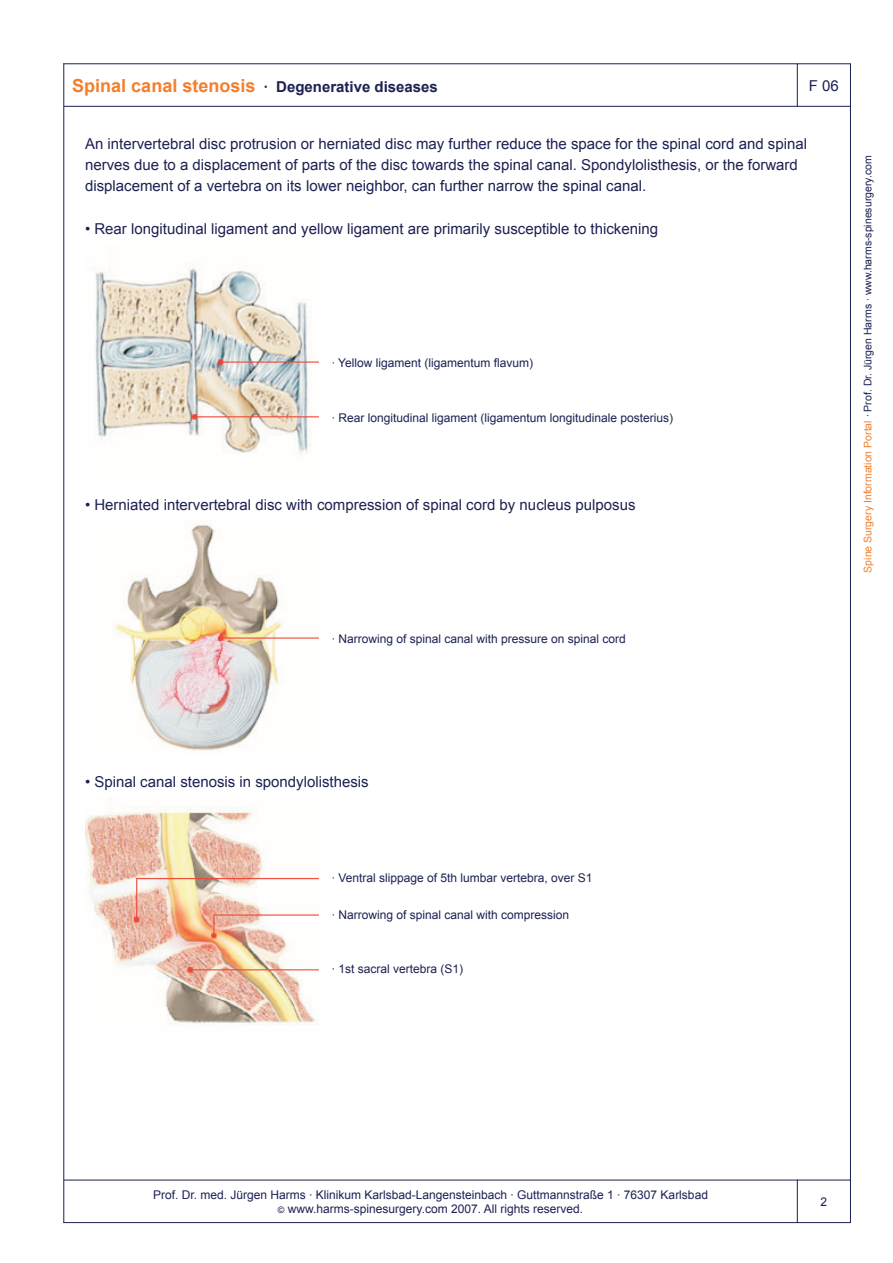
<style>
.page{position:relative;width:893px;height:1263px;background:#fff}
.page>*{position:absolute;margin:0;border:0;box-sizing:border-box;transform-origin:0 0}
.t1{font:15px/21.3px "Arial";color:#1c2152}
.t2{font:700 15px "Arial";color:#1c2152}
.t3{font:12px/14.4px "Arial";color:#1c2152;text-align:center}
.t4{font:10.5px "Arial";color:#1c2152}
.s1{font-size:18px;color:#f47e2b}
.s2{color:#f47e2b}
.s3{font-size:9px}
</style>
<div class="page">
<img style="left:95px;top:267px;width:224px;height:187px">
<img style="left:115px;top:524px;width:204px;height:231px">
<img style="left:85px;top:807px;width:234px;height:218px">
<hr style="left:64px;top:106px;width:733px;height:1px;background:#1c2152">
<hr style="left:64px;top:63px;width:733px;height:1px;background:#1c2152">
<hr style="left:850px;top:107px;width:1px;height:1073px;background:#1c2152">
<svg style="left:796px;top:63px;width:55px;height:44px"></svg>
<hr style="left:64px;top:1222px;width:733px;height:1px;background:#1c2152">
<hr style="left:64px;top:1180px;width:733px;height:1px;background:#1c2152">
<hr style="left:63px;top:64px;width:1px;height:1158px;background:#1c2152">
<div style="left:797px;top:1180px;width:54px;height:43px;border:1px solid #1c2152"></div>
<p class="t2" style="left:72px;top:76px;width:367px"><span class="s1">Spinal canal stenosis</span> · Degenerative diseases</p>
<p class="t1" style="left:809px;top:75px;width:32px">F 06</p>
<p class="t1" style="left:85px;top:133px;width:723px">An intervertebral disc protrusion or herniated disc may further reduce the space for the spinal cord and spinal nerves due to a displacement of parts of the disc towards the spinal canal. Spondylolisthesis, or the forward displacement of a vertebra on its lower neighbor, can further narrow the spinal canal.</p>
<p class="t1" style="left:85px;top:218px;width:574px">• Rear longitudinal ligament and yellow ligament are primarily susceptible to thickening</p>
<p class="t3" style="left:332px;top:356px;width:203px">· Yellow ligament (ligamentum flavum)</p>
<p class="t3" style="left:332px;top:410px;width:343px">· Rear longitudinal ligament (ligamentum longitudinale posterius)</p>
<p class="t1" style="left:85px;top:494px;width:552px">• Herniated intervertebral disc with compression of spinal cord by nucleus pulposus</p>
<p class="t3" style="left:332px;top:631px;width:296px">· Narrowing of spinal canal with pressure on spinal cord</p>
<p class="t4" style="left:861px;top:573px;width:419px;rotate:-90deg"><span class="s2">Spine Surgery Information Portal</span> · Prof. Dr. Jürgen Harms · www.harms-spinesurgery.com</p>
<p class="t1" style="left:85px;top:771px;width:285px">• Spinal canal stenosis in spondylolisthesis</p>
<p class="t3" style="left:332px;top:871px;width:262px">· Ventral slippage of 5th lumbar vertebra, over S1</p>
<p class="t3" style="left:332px;top:907px;width:239px">· Narrowing of spinal canal with compression</p>
<p class="t3" style="left:332px;top:962px;width:133px">· 1st sacral vertebra (S1)</p>
<p class="t3" style="left:153px;top:1187px;width:556px">Prof. Dr. med. Jürgen Harms · Klinikum Karlsbad-Langensteinbach · Guttmannstraße 1 · 76307 Karlsbad <span class="s3">©</span> www.harms-spinesurgery.com 2007. All rights reserved.</p>
</div>
